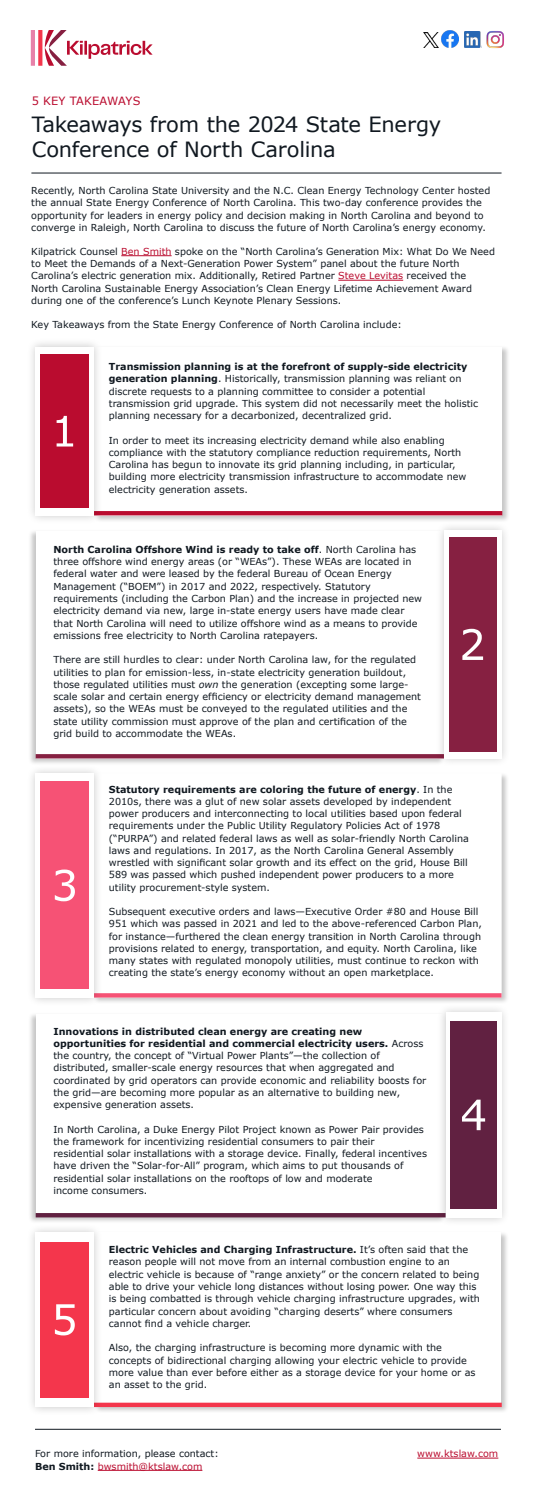
<style>
.page{position:relative;width:536px;height:1512px;background:#fff}
.page>*{position:absolute;margin:0;border:0;box-sizing:border-box;transform-origin:0 0}
.t1{font:21px/25.2px "Verdana";letter-spacing:-.01em;color:#101820}
.t2{font:11.38px "Verdana";letter-spacing:.01em;color:#ba0c2f}
.t3{font:9.62px/12.2px "Verdana";color:#101820}
.t4{font:9.62px "Verdana";color:#ba0c2f}
.s1{color:#ba0c2f}
.s2{font-weight:700}
.s3{font-style:italic}
</style>
<div class="page">
<div style="left:93px;top:345px;width:416px;height:178px;background:#000;opacity:.22"></div>
<div style="left:94px;top:347px;width:407px;height:168px;background:#fff"></div>
<svg style="left:103px;top:511px;width:399px;height:4px;background:#ba0f31"></svg>
<hr style="left:35px;top:1429px;width:466px;height:1px;background:#101820">
<hr style="left:31px;top:173px;width:470px;height:1px;background:#101820">
<div style="left:94px;top:1231px;width:415px;height:182px;background:#000;opacity:.22"></div>
<div style="left:94px;top:1232px;width:407px;height:174px;background:#fff"></div>
<hr style="left:94px;top:1403px;width:407px;height:4px;background:#f4364c">
<div style="left:27px;top:1224px;width:76px;height:192px;background:#000;opacity:.21"></div>
<div style="left:36px;top:1233px;width:58px;height:174px;background:#fff"></div>
<div style="left:41px;top:1242px;width:48px;height:156px;background:#f4364c"></div>
<div style="left:28px;top:1012px;width:418px;height:212px;background:#000;opacity:.22"></div>
<div style="left:36px;top:1014px;width:409px;height:202px;background:#fff"></div>
<hr style="left:36px;top:1213px;width:409px;height:4px;background:#612141">
<div style="left:436px;top:1004px;width:74px;height:222px;background:#000;opacity:.21"></div>
<div style="left:445px;top:1012px;width:56px;height:205px;background:#fff"></div>
<div style="left:450px;top:1021px;width:46px;height:187px;background:#612141"></div>
<div style="left:93px;top:772px;width:416px;height:233px;background:#000;opacity:.22"></div>
<div style="left:94px;top:773px;width:407px;height:225px;background:#fff"></div>
<div style="left:94px;top:993px;width:407px;height:5px;background:#f65275"></div>
<div style="left:27px;top:765px;width:76px;height:241px;background:#000;opacity:.21"></div>
<div style="left:36px;top:773px;width:58px;height:225px;background:#fff"></div>
<div style="left:41px;top:781px;width:48px;height:208px;background:#f65275"></div>
<div style="left:27px;top:338px;width:76px;height:186px;background:#000;opacity:.21"></div>
<div style="left:36px;top:347px;width:58px;height:168px;background:#fff"></div>
<div style="left:41px;top:354px;width:48px;height:154px;background:#ba0c2f"></div>
<div style="left:28px;top:529px;width:416px;height:237px;background:#000;opacity:.22"></div>
<div style="left:36px;top:531px;width:407px;height:227px;background:#fff"></div>
<svg style="left:36px;top:754px;width:399px;height:4px;background:#892646"></svg>
<div style="left:435px;top:521px;width:75px;height:246px;background:#000;opacity:.21"></div>
<div style="left:444px;top:530px;width:57px;height:228px;background:#fff"></div>
<div style="left:448px;top:537px;width:48px;height:214px;background:#862041"></div>
<img style="left:486px;top:31px;width:18px;height:17px">
<img style="left:441px;top:31px;width:17px;height:17px">
<img style="left:464px;top:32px;width:17px;height:16px">
<svg style="left:31px;top:30px;width:121px;height:35px"></svg>
<svg style="left:57px;top:416px;width:16px;height:31px"></svg>
<svg style="left:462px;top:629px;width:21px;height:31px"></svg>
<svg style="left:55px;top:870px;width:20px;height:31px"></svg>
<svg style="left:462px;top:1100px;width:23px;height:30px"></svg>
<svg style="left:55px;top:1304px;width:20px;height:31px"></svg>
<img style="left:423px;top:32px;width:15px;height:16px">
<hr style="left:121px;top:255px;width:50px;height:1px;background:#ba0c2f">
<hr style="left:338px;top:280px;width:65px;height:1px;background:#ba0c2f">
<hr style="left:98px;top:1470px;width:104px;height:1px;background:#ba0c2f">
<hr style="left:417px;top:1458px;width:81px;height:1px;background:#ba0c2f">
<p class="t2" style="left:32px;top:94px;width:110px">5 KEY TAKEAWAYS</p>
<h1 class="t1" style="left:32px;top:112px;width:411px">Takeaways from the 2024 State Energy<br>Conference of North Carolina</h1>
<p class="t3" style="left:31px;top:185px;width:460px">Recently, North Carolina State University and the N.C. Clean Energy Technology Center hosted the annual State Energy Conference of North Carolina. This two-day conference provides the opportunity for leaders in energy policy and decision making in North Carolina and beyond to converge in Raleigh, North Carolina to discuss the future of North Carolina’s energy economy.</p>
<p class="t3" style="left:31px;top:245px;width:465px">Kilpatrick Counsel <span class="s1">Ben Smith</span> spoke on the “North Carolina’s Generation Mix: What Do We Need to Meet the Demands of a Next-Generation Power System” panel about the future North Carolina’s electric generation mix. Additionally, Retired Partner <span class="s1">Steve Levitas</span> received the North Carolina Sustainable Energy Association’s Clean Energy Lifetime Achievement Award during one of the conference’s Lunch Keynote Plenary Sessions.</p>
<p class="t3" style="left:31px;top:318px;width:372px">Key Takeaways from the State Energy Conference of North Carolina include:</p>
<p class="t3" style="left:109px;top:361px;width:370px"><span class="s2">Transmission planning is at the forefront of supply-side electricity generation planning</span>. Historically, transmission planning was reliant on discrete requests to a planning committee to consider a potential transmission grid upgrade. This system did not necessarily meet the holistic planning necessary for a decarbonized, decentralized grid.</p>
<p class="t3" style="left:109px;top:434px;width:359px">In order to meet its increasing electricity demand while also enabling compliance with the statutory compliance reduction requirements, North Carolina has begun to innovate its grid planning including, in particular, building more electricity transmission infrastructure to accommodate new electricity generation assets.</p>
<p class="t3" style="left:53px;top:544px;width:370px"><span class="s2">North Carolina Offshore Wind is ready to take off</span>. North Carolina has three offshore wind energy areas (or “WEAs”). These WEAs are located in federal water and were leased by the federal Bureau of Ocean Energy Management (“BOEM”) in 2017 and 2022, respectively. Statutory requirements (including the Carbon Plan) and the increase in projected new electricity demand via new, large in-state energy users have made clear that North Carolina will need to utilize offshore wind as a means to provide emissions free electricity to North Carolina ratepayers.</p>
<p class="t3" style="left:53px;top:654px;width:369px">There are still hurdles to clear: under North Carolina law, for the regulated utilities to plan for emission-less, in-state electricity generation buildout, those regulated utilities must <span class="s3">own</span> the generation (excepting some large&shy;scale solar and certain energy efficiency or electricity demand management assets), so the WEAs must be conveyed to the regulated utilities and the state utility commission must approve of the plan and certification of the grid build to accommodate the WEAs.</p>
<p class="t3" style="left:109px;top:783px;width:361px"><span class="s2">Statutory requirements are coloring the future of energy</span>. In the 2010s, there was a glut of new solar assets developed by independent power producers and interconnecting to local utilities based upon federal requirements under the Public Utility Regulatory Policies Act of 1978 (“PURPA”) and related federal laws as well as solar-friendly North Carolina laws and regulations. In 2017, as the North Carolina General Assembly wrestled with significant solar growth and its effect on the grid, House Bill 589 was passed which pushed independent power producers to a more utility procurement-style system.</p>
<p class="t3" style="left:109px;top:906px;width:374px">Subsequent executive orders and laws—Executive Order #80 and House Bill 951 which was passed in 2021 and led to the above-referenced Carbon Plan, for instance—furthered the clean energy transition in North Carolina through provisions related to energy, transportation, and equity. North Carolina, like many states with regulated monopoly utilities, must continue to reckon with creating the state’s energy economy without an open marketplace.</p>
<p class="t3" style="left:53px;top:1025px;width:374px"><span class="s2">Innovations in distributed clean energy are creating new opportunities for residential and commercial electricity users.</span> Across the country, the concept of “Virtual Power Plants”—the collection of distributed, smaller-scale energy resources that when aggregated and coordinated by grid operators can provide economic and reliability boosts for the grid—are becoming more popular as an alternative to building new, expensive generation assets.</p>
<p class="t3" style="left:53px;top:1123px;width:375px">In North Carolina, a Duke Energy Pilot Project known as Power Pair provides the framework for incentivizing residential consumers to pair their residential solar installations with a storage device. Finally, federal incentives have driven the “Solar-for-All” program, which aims to put thousands of residential solar installations on the rooftops of low and moderate<br>income consumers.</p>
<p class="t3" style="left:109px;top:1244px;width:372px"><span class="s2">Electric Vehicles and Charging Infrastructure.</span> It’s often said that the reason people will not move from an internal combustion engine to an electric vehicle is because of “range anxiety” or the concern related to being able to drive your vehicle long distances without losing power. One way this is being combatted is through vehicle charging infrastructure upgrades, with particular concern about avoiding “charging deserts” where consumers cannot find a vehicle charger.</p>
<p class="t3" style="left:109px;top:1342px;width:368px">Also, the charging infrastructure is becoming more dynamic with the concepts of bidirectional charging allowing your electric vehicle to provide more value than ever before either as a storage device for your home or as an asset to the grid.</p>
<p class="t3" style="left:35px;top:1448px;width:185px">For more information, please contact:<br><span class="s2">Ben Smith:</span> <span class="s1">bwsmith@ktslaw.com</span></p>
<p class="t4" style="left:417px;top:1448px;width:82px">www.ktslaw.com</p>
</div>
